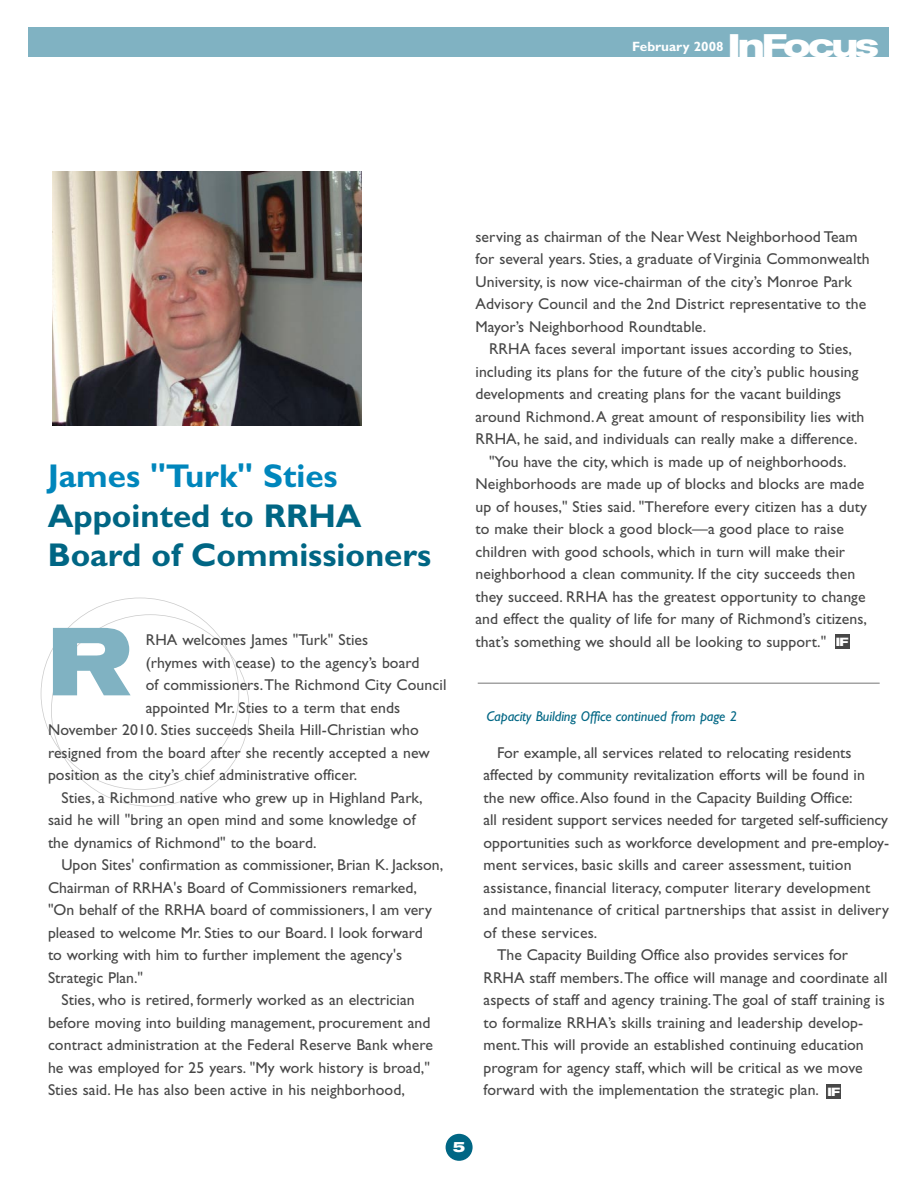
<style>
.page{position:relative;width:918px;height:1188px;background:#fff}
.page>*{position:absolute;margin:0;border:0;box-sizing:border-box;transform-origin:0 0}
.t1{font:700 expanded 95.55px "Akzidenz Grotesk BE";color:#80b2c2}
.t2{font:700 33px/39.6px "Gill Sans";color:#006684}
.t3{font:700 33px "Gill Sans";color:#0086bc}
.t4{font:700 expanded 32.4px "Akzidenz Grotesk BE";letter-spacing:-.08em;color:#fff}
.t5{font:15.75px/22.5px "Gill Sans";letter-spacing:.005em;color:#474747}
.t6{font:700 expanded 14.7px "Akzidenz Grotesk BE";color:#fff}
.t7{font:italic 14.25px "Gill Sans";letter-spacing:-.005em;color:#006684}
.t8{font:700 13.5px "Gill Sans";color:#fff}
.t9{font:700 expanded 11.85px "Akzidenz Grotesk BE";color:#fff}
.s1{font-family:"Akzidenz Grotesk BE";font-weight:700;font-stretch:expanded;font-size:11.85px;color:#fff}
</style>
<div class="page">
<div style="left:446px;top:1134px;width:27px;height:27px;background:#006684;border-radius:50%"></div>
<div style="left:28px;top:27px;width:861px;height:30px;background:#80b2c2"></div>
<img style="left:53px;top:171px;width:308px;height:255px">
<hr style="left:478px;top:682px;width:402px;height:2px;background:#a3a3a3">
<div style="left:827px;top:1084px;width:14px;height:14px;background:#474747"></div>
<div style="left:835px;top:635px;width:14px;height:14px;background:#474747"></div>
<p class="t8" style="left:632px;top:42px;width:93px">February 2008</p>
<h3 class="t4" style="left:728px;top:34px;width:152px">InFocus</h3>
<h2 class="t3" style="left:48px;top:465px;width:292px">James "Turk" Sties</h2>
<h2 class="t2" style="left:48px;top:500px;width:385px">Appointed to RRHA<br>Board of Commissioners</h2>
<h1 class="t1" style="left:47px;top:628px;width:85px">R</h1>
<p class="t5" style="left:146px;top:631px;width:224px">RHA welcomes James "Turk" Sties</p>
<p class="t5" style="left:146px;top:653px;width:275px">(rhymes with cease) to the agency’s board</p>
<p class="t5" style="left:146px;top:676px;width:302px">of commissioners.The Richmond City Council</p>
<p class="t5" style="left:146px;top:698px;width:256px">appointed Mr. Sties to a term that ends</p>
<p class="t5" style="left:48px;top:721px;width:372px">November 2010. Sties succeeds Sheila Hill-Christian who</p>
<p class="t5" style="left:48px;top:743px;width:383px">resigned from the board after she recently accepted a new</p>
<p class="t5" style="left:48px;top:766px;width:311px">position as the city’s chief administrative officer.</p>
<p class="t5" style="left:61px;top:788px;width:363px">Sties, a Richmond native who grew up in Highland Park,</p>
<p class="t5" style="left:48px;top:811px;width:369px">said he will "bring an open mind and some knowledge of</p>
<p class="t5" style="left:48px;top:833px;width:270px">the dynamics of Richmond" to the board.</p>
<p class="t5" style="left:61px;top:856px;width:383px">Upon Sites' confirmation as commissioner, Brian K. Jackson,</p>
<p class="t5" style="left:48px;top:878px;width:370px">Chairman of RRHA's Board of Commissioners remarked,</p>
<p class="t5" style="left:48px;top:901px;width:385px">"On behalf of the RRHA board of commissioners, I am very</p>
<p class="t5" style="left:48px;top:923px;width:376px">pleased to welcome Mr. Sties to our Board. I look forward</p>
<p class="t5" style="left:48px;top:946px;width:356px">to working with him to further implement the agency's</p>
<p class="t5" style="left:48px;top:968px;width:97px">Strategic Plan."</p>
<p class="t5" style="left:61px;top:991px;width:355px">Sties, who is retired, formerly worked as an electrician</p>
<p class="t5" style="left:48px;top:1013px;width:384px">before moving into building management, procurement and</p>
<p class="t5" style="left:48px;top:1036px;width:387px">contract administration at the Federal Reserve Bank where</p>
<p class="t5" style="left:48px;top:1058px;width:383px">he was employed for 25 years. "My work history is broad,"</p>
<p class="t5" style="left:48px;top:1081px;width:358px">Sties said. He has also been active in his neighborhood,</p>
<p class="t5" style="left:476px;top:227px;width:396px">serving as chairman of the Near West Neighborhood Team for several years. Sties, a graduate of Virginia Commonwealth University, is now vice-chairman of the city’s Monroe Park Advisory Council and the 2nd District representative to the Mayor’s Neighborhood Roundtable.</p>
<p class="t5" style="left:489px;top:339px;width:365px">RRHA faces several important issues according to Sties,</p>
<p class="t5" style="left:476px;top:362px;width:385px">including its plans for the future of the city’s public housing</p>
<p class="t5" style="left:476px;top:384px;width:367px">developments and creating plans for the vacant buildings</p>
<p class="t5" style="left:476px;top:407px;width:390px">around Richmond.A great amount of responsibility lies with</p>
<p class="t5" style="left:476px;top:429px;width:384px">RRHA, he said, and individuals can really make a difference.</p>
<p class="t5" style="left:489px;top:452px;width:359px">"You have the city, which is made up of neighborhoods.</p>
<p class="t5" style="left:476px;top:474px;width:390px">Neighborhoods are made up of blocks and blocks are made</p>
<p class="t5" style="left:476px;top:497px;width:393px">up of houses," Sties said. "Therefore every citizen has a duty</p>
<p class="t5" style="left:476px;top:519px;width:370px">to make their block a good block—a good place to raise</p>
<p class="t5" style="left:476px;top:542px;width:371px">children with good schools, which in turn will make their</p>
<p class="t5" style="left:476px;top:564px;width:381px">neighborhood a clean community. If the city succeeds then</p>
<p class="t5" style="left:476px;top:587px;width:392px">they succeed. RRHA has the greatest opportunity to change</p>
<p class="t5" style="left:476px;top:609px;width:393px">and effect the quality of life for many of Richmond’s citizens,</p>
<p class="t5" style="left:476px;top:632px;width:352px">that’s something we should all be looking to support."</p>
<p class="t9" style="left:836px;top:638px;width:14px">IF</p>
<p class="t7" style="left:486px;top:711px;width:252px">Capacity Building Office continued from page 2</p>
<p class="t5" style="left:497px;top:743px;width:356px">For example, all services related to relocating residents</p>
<p class="t5" style="left:484px;top:765px;width:383px">affected by community revitalization efforts will be found in</p>
<p class="t5" style="left:484px;top:788px;width:371px">the new office.Also found in the Capacity Building Office:</p>
<p class="t5" style="left:484px;top:810px;width:406px">all resident support services needed for targeted self-sufficiency</p>
<p class="t5" style="left:484px;top:833px;width:407px">opportunities such as workforce development and pre-employ-</p>
<p class="t5" style="left:484px;top:855px;width:370px">ment services, basic skills and career assessment, tuition</p>
<p class="t5" style="left:484px;top:878px;width:388px">assistance, financial literacy, computer literary development</p>
<p class="t5" style="left:484px;top:900px;width:407px">and maintenance of critical partnerships that assist in delivery</p>
<p class="t5" style="left:484px;top:923px;width:115px">of these services.</p>
<p class="t5" style="left:497px;top:945px;width:352px">The Capacity Building Office also provides services for</p>
<p class="t5" style="left:484px;top:968px;width:405px">RRHA staff members.The office will manage and coordinate all</p>
<p class="t5" style="left:484px;top:990px;width:403px">aspects of staff and agency training.The goal of staff training is</p>
<p class="t5" style="left:484px;top:1013px;width:381px">to formalize RRHA’s skills training and leadership develop-</p>
<p class="t5" style="left:484px;top:1035px;width:382px">ment.This will provide an established continuing education</p>
<p class="t5" style="left:484px;top:1058px;width:381px">program for agency staff, which will be critical as we move</p>
<p class="t5" style="left:484px;top:1080px;width:358px">forward with the implementation the strategic plan. <span class="s1">IF</span></p>
<p class="t6" style="left:453px;top:1142px;width:14px">5</p>
</div>
